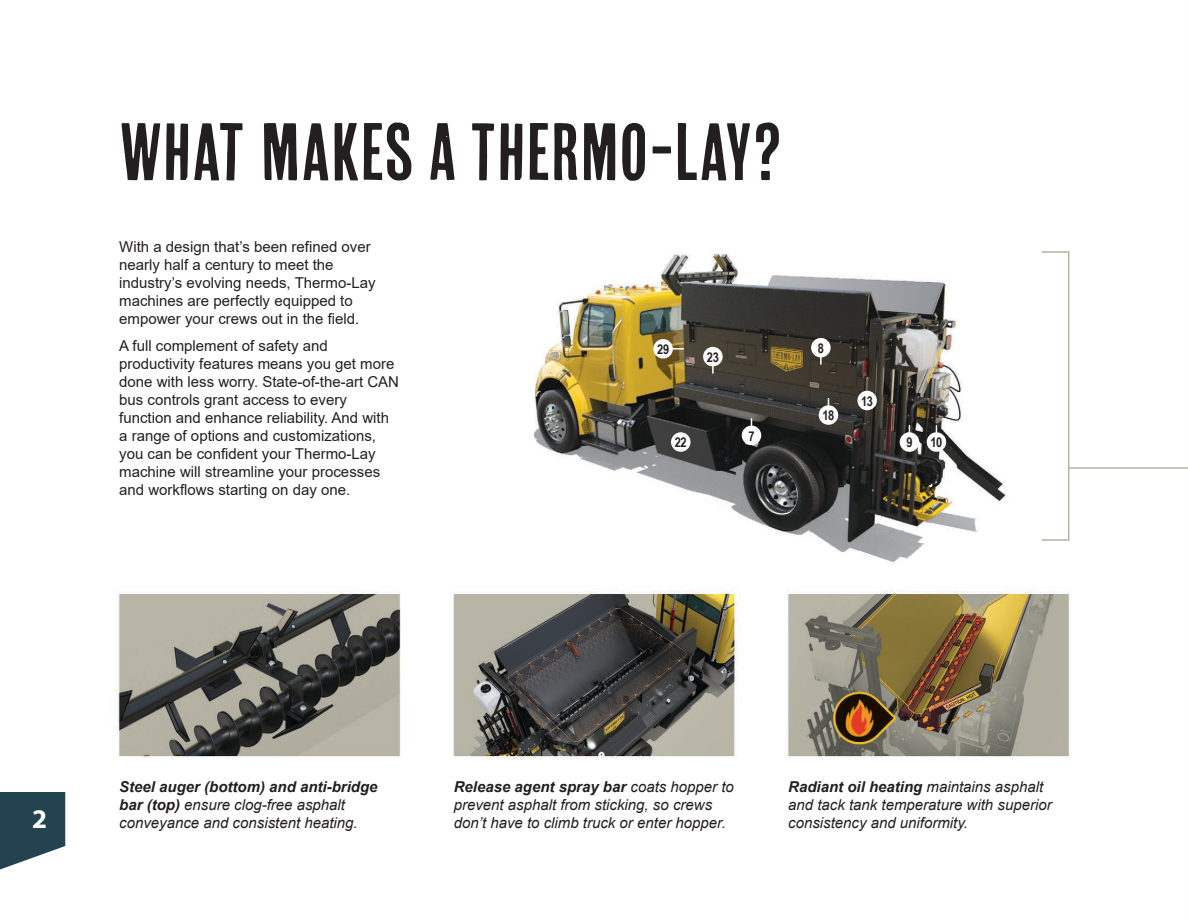
<style>
.page{position:relative;width:1188px;height:918px;background:#fff}
.page>*{position:absolute;margin:0;border:0;box-sizing:border-box;transform-origin:0 0}
.t1{font:81px "Cheap Pine Sans";color:#231f20}
.t2{font:700 27px "Myriad Pro";color:#fff}
.t3{font:15px/18px "Arial";color:#231f20}
.t4{font:italic 15px/18px "Arial";color:#231f20}
.t5{font:700 13.5px "Arial Narrow";letter-spacing:-.025em;color:#231f20}
.s1{font-weight:700}
</style>
<div class="page">
<img style="left:65px;top:251px;width:1005px;height:595px">
<div style="left:653px;top:339px;width:20px;height:20px;background:#fff;border-radius:50%"></div>
<svg style="left:673px;top:348px;width:10px;height:2px"></svg>
<div style="left:811px;top:338px;width:20px;height:19px;background:#fff;border-radius:50%"></div>
<svg style="left:820px;top:357px;width:2px;height:7px"></svg>
<div style="left:703px;top:347px;width:20px;height:19px;background:#fff;border-radius:50%"></div>
<svg style="left:712px;top:366px;width:2px;height:7px"></svg>
<div style="left:900px;top:432px;width:19px;height:20px;background:#fff;border-radius:50%"></div>
<div style="left:819px;top:405px;width:19px;height:20px;background:#fff;border-radius:50%"></div>
<div style="left:927px;top:432px;width:19px;height:20px;background:#fff;border-radius:50%"></div>
<div style="left:742px;top:426px;width:19px;height:19px;background:#fff;border-radius:50%"></div>
<div style="left:671px;top:432px;width:20px;height:20px;background:#fff;border-radius:50%"></div>
<div style="left:857px;top:391px;width:20px;height:19px;background:#fff;border-radius:50%"></div>
<div style="left:1041px;top:251px;width:28px;height:290px;border:2px solid #b6b3a5"></div>
<hr style="left:1069px;top:467px;width:119px;height:2px;background:#b6b3a5">
<svg style="left:0;top:792px;width:65px;height:78px"></svg>
<h1 class="t1" style="left:119px;top:108px;width:665px">WHAT MAKES A THERMO-LAY?</h1>
<p class="t3" style="left:119px;top:238px;width:258px">With a design that’s been refined over nearly half a century to meet the industry’s evolving needs, Thermo-Lay machines are perfectly equipped to empower your crews out in the field.</p>
<p class="t3" style="left:119px;top:337px;width:281px">A full complement of safety and productivity features means you get more done with less worry. State-of-the-art CAN bus controls grant access to every function and enhance reliability. And with a range of options and customizations, you can be confident your Thermo-Lay machine will streamline your processes and workflows starting on day one.</p>
<p class="t5" style="left:657px;top:339px;width:14px">29</p>
<p class="t5" style="left:818px;top:338px;width:8px">8</p>
<p class="t5" style="left:707px;top:347px;width:13px">23</p>
<p class="t5" style="left:675px;top:432px;width:13px">22</p>
<p class="t5" style="left:748px;top:426px;width:8px">7</p>
<p class="t5" style="left:822px;top:405px;width:13px">18</p>
<p class="t5" style="left:861px;top:391px;width:13px">13</p>
<p class="t5" style="left:906px;top:432px;width:8px">9</p>
<p class="t5" style="left:930px;top:432px;width:13px">10</p>
<h2 class="t2" style="left:32px;top:801px;width:16px">2</h2>
<p class="t4" style="left:119px;top:778px;width:260px"><span class="s1">Steel auger (bottom) and anti-bridge bar (top)</span> ensure clog-free asphalt conveyance and consistent heating.</p>
<p class="t4" style="left:454px;top:778px;width:282px"><span class="s1">Release agent spray bar</span> coats hopper to prevent asphalt from sticking, so crews don’t have to climb truck or enter hopper.</p>
<p class="t4" style="left:788px;top:778px;width:265px"><span class="s1">Radiant oil heating</span> maintains asphalt and tack tank temperature with superior consistency and uniformity.</p>
</div>
